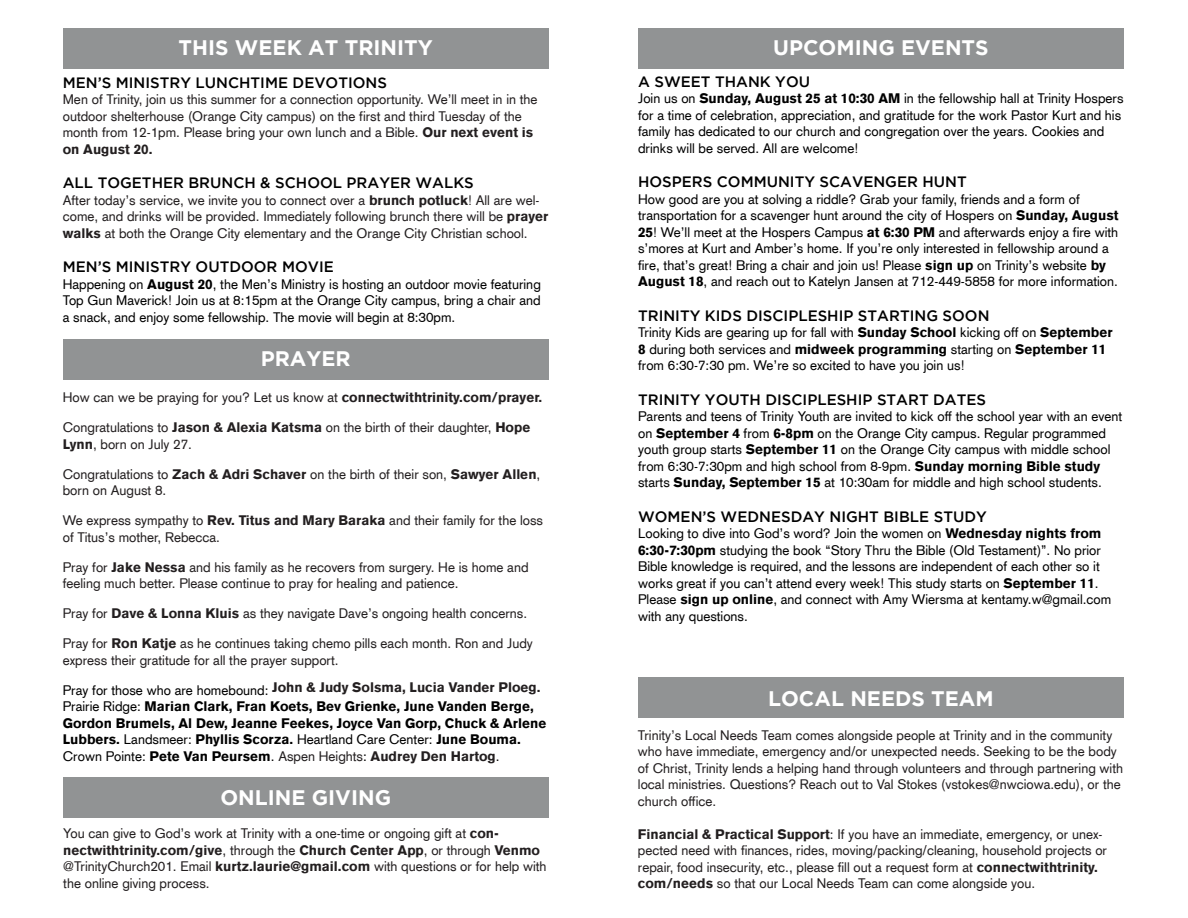
<style>
.page{position:relative;width:1188px;height:918px;background:#fff}
.page>*{position:absolute;margin:0;border:0;box-sizing:border-box;transform-origin:0 0}
.t1{font:700 21px "Gotham";color:#fff}
.t2{font:500 15px "Gotham";color:#000}
.t3{font:13.5px/16.5px "Akzidenz Grotesk CE";color:#231f20}
.t4{font:13.5px/16.5px "Akzidenz Grotesk CE";color:#000}
.t5{font:900 13.5px/16.5px "Akzidenz Grotesk CE";color:#000}
.s1{font-weight:900}
.s2{font-weight:400}
.s3{color:#231f20}
.s4{font-weight:400;color:#231f20}
</style>
<div class="page">
<div style="left:63px;top:339px;width:486px;height:41px;background:#919394"></div>
<div style="left:638px;top:677px;width:486px;height:41px;background:#919394"></div>
<div style="left:638px;top:28px;width:486px;height:41px;background:#919394"></div>
<div style="left:63px;top:28px;width:486px;height:41px;background:#919394"></div>
<div style="left:63px;top:777px;width:486px;height:40px;background:#919394"></div>
<p class="t1" style="left:179px;top:35px;width:256px">THIS WEEK AT TRINITY</p>
<p class="t1" style="left:773px;top:35px;width:217px">UPCOMING EVENTS</p>
<p class="t2" style="left:63px;top:74px;width:326px">MEN’S MINISTRY LUNCHTIME DEVOTIONS</p>
<p class="t3" style="left:63px;top:91px;width:476px">Men of Trinity, join us this summer for a connection opportunity. We’ll meet in in the outdoor shelterhouse (Orange City campus) on the first and third Tuesday of the month from 12-1pm. Please bring your own lunch and a Bible. <span class="s1">Our next event is on August 20.</span></p>
<p class="t2" style="left:63px;top:174px;width:413px">ALL TOGETHER BRUNCH &amp; SCHOOL PRAYER WALKS</p>
<p class="t3" style="left:63px;top:192px;width:487px">After today’s service, we invite you to connect over a <span class="s1">brunch potluck</span>! All are wel&shy;come, and drinks will be provided. Immediately following brunch there will be <span class="s1">prayer walks</span> at both the Orange City elementary and the Orange City Christian school.</p>
<p class="t2" style="left:63px;top:258px;width:273px">MEN’S MINISTRY OUTDOOR MOVIE</p>
<p class="t4" style="left:63px;top:276px;width:480px;text-align:justify">Happening on <span class="s1">August 20</span>, the Men’s Ministry is hosting an outdoor movie featuring Top Gun Maverick! Join us at 8:15pm at the Orange City campus, bring a chair and a snack, and enjoy some fellowship. The movie will begin at 8:30pm.</p>
<p class="t2" style="left:638px;top:73px;width:174px">A SWEET THANK YOU</p>
<p class="t4" style="left:638px;top:90px;width:487px">Join us on <span class="s1">Sunday, August 25 at 10:30 AM</span> in the fellowship hall at Trinity Hospers for a time of celebration, appreciation, and gratitude for the work Pastor Kurt and his family has dedicated to our church and congregation over the years. Cookies and drinks will be served. All are welcome!</p>
<p class="t2" style="left:638px;top:173px;width:330px">HOSPERS COMMUNITY SCAVENGER HUNT</p>
<p class="t4" style="left:638px;top:191px;width:482px">How good are you at solving a riddle? Grab your family, friends and a form of transportation for a scavenger hunt around the city of Hospers on <span class="s1">Sunday, August 25</span>! We’ll meet at the Hospers Campus <span class="s1">at 6:30 PM</span> and afterwards enjoy a fire with s’mores at Kurt and Amber’s home. If you’re only interested in fellowship around a fire, that’s great! Bring a chair and join us! Please <span class="s1">sign up</span> on Trinity’s website <span class="s1">by August 18</span>, and reach out to Katelyn Jansen at 712-449-5858 for more information.</p>
<p class="t2" style="left:638px;top:307px;width:353px">TRINITY KIDS DISCIPLESHIP STARTING SOON</p>
<p class="t4" style="left:638px;top:324px;width:476px">Trinity Kids are gearing up for fall with <span class="s1">Sunday School</span> kicking off on <span class="s1">September<br>8</span> during both services and <span class="s1">midweek programming</span> starting on <span class="s1">September 11 </span>from 6:30-7:30 pm. We’re so excited to have you join us!</p>
<p class="t2" style="left:638px;top:391px;width:350px">TRINITY YOUTH DISCIPLESHIP START DATES</p>
<p class="t4" style="left:638px;top:408px;width:486px">Parents and teens of Trinity Youth are invited to kick off the school year with an event on <span class="s1">September 4</span> from <span class="s1">6-8pm</span> on the Orange City campus. Regular programmed youth group starts <span class="s1">September 11</span> on the Orange City campus with middle school from 6:30-7:30pm and high school from 8-9pm. <span class="s1">Sunday morning Bible study </span>starts <span class="s1">Sunday, September 15</span> at 10:30am for middle and high school students.</p>
<p class="t2" style="left:638px;top:508px;width:350px">WOMEN’S WEDNESDAY NIGHT BIBLE STUDY</p>
<p class="t4" style="left:638px;top:525px;width:475px">Looking to dive into God’s word? Join the women on <span class="s1">Wednesday nights from 6:30-7:30pm</span> studying the book “Story Thru the Bible (Old Testament)”. No prior Bible knowledge is required, and the lessons are independent of each other so it works great if you can’t attend every week! This study starts on <span class="s1">September 11</span>.<br>Please <span class="s1">sign up online</span>, and connect with Amy Wiersma at kentamy.w@gmail.com with any questions.</p>
<p class="t1" style="left:261px;top:346px;width:92px">PRAYER</p>
<p class="t3" style="left:63px;top:389px;width:481px">How can we be praying for you? Let us know at <span class="s1">connectwithtrinity.com/prayer.</span></p>
<p class="t3" style="left:63px;top:419px;width:469px">Congratulations to <span class="s1">Jason &amp; Alexia Katsma</span> on the birth of their daughter, <span class="s1">Hope<br>Lynn</span>, born on July 27.</p>
<p class="t3" style="left:63px;top:465px;width:479px">Congratulations to <span class="s1">Zach &amp; Adri Schaver</span> on the birth of their son, <span class="s1">Sawyer Allen</span>, born on August 8.</p>
<p class="t3" style="left:63px;top:512px;width:482px">We express sympathy to <span class="s1">Rev. Titus and Mary Baraka</span> and their family for the loss of Titus’s mother, Rebecca.</p>
<p class="t3" style="left:63px;top:558px;width:467px">Pray for <span class="s1">Jake Nessa</span> and his family as he recovers from surgery. He is home and feeling much better. Please continue to pray for healing and patience.</p>
<p class="t3" style="left:63px;top:605px;width:466px">Pray for <span class="s1">Dave &amp; Lonna Kluis</span> as they navigate Dave’s ongoing health concerns.</p>
<p class="t3" style="left:63px;top:635px;width:472px">Pray for <span class="s1">Ron Katje</span> as he continues taking chemo pills each month. Ron and Judy express their gratitude for all the prayer support.</p>
<p class="t5" style="left:63px;top:677px;width:479px;line-height:19.5px"><span class="s2">Pray for those who are homebound:</span> <span class="s3">John &amp; Judy Solsma, Lucia Vander Ploeg.<br></span><span class="s2">Prairie Ridge:</span> Marian Clark, Fran Koets, Bev Grienke, June Vanden Berge,</p>
<p class="t5" style="left:63px;top:715px;width:485px">Gordon Brumels, Al Dew, Jeanne Feekes, Joyce Van Gorp, Chuck &amp; Arlene<br>Lubbers. <span class="s2">Landsmeer:</span> Phyllis Scorza. <span class="s2">Heartland Care Center:</span> June Bouma.<br><span class="s2">Crown Pointe:</span> Pete Van Peursem<span class="s2">.</span> <span class="s4">Aspen Heights</span><span class="s2">:</span> <span class="s3">Audrey Den Hartog</span><span class="s2">.</span></p>
<p class="t1" style="left:768px;top:686px;width:227px">LOCAL NEEDS TEAM</p>
<p class="t3" style="left:638px;top:726px;width:487px">Trinity’s Local Needs Team comes alongside people at Trinity and in the community who have immediate, emergency and/or unexpected needs. Seeking to be the body of Christ, Trinity lends a helping hand through volunteers and through partnering with local ministries. Questions? Reach out to Val Stokes (vstokes@nwciowa.edu), or the church office.</p>
<p class="t3" style="left:638px;top:825px;width:471px"><span class="s1">Financial &amp; Practical Support</span>: If you have an immediate, emergency, or unex&shy;pected need with finances, rides, moving/packing/cleaning, household projects or repair, food insecurity, etc., please fill out a request form at <span class="s1">connectwithtrinity. com/needs</span> so that our Local Needs Team can come alongside you.</p>
<p class="t1" style="left:220px;top:785px;width:172px">ONLINE GIVING</p>
<p class="t3" style="left:63px;top:825px;width:485px">You can give to God’s work at Trinity with a one-time or ongoing gift at <span class="s1">con&shy;nectwithtrinity.com/give</span>, through the <span class="s1">Church Center App</span>, or through <span class="s1">Venmo </span>@TrinityChurch201. Email <span class="s1">kurtz.laurie@gmail.com</span> with questions or for help with the online giving process.</p>
</div>
